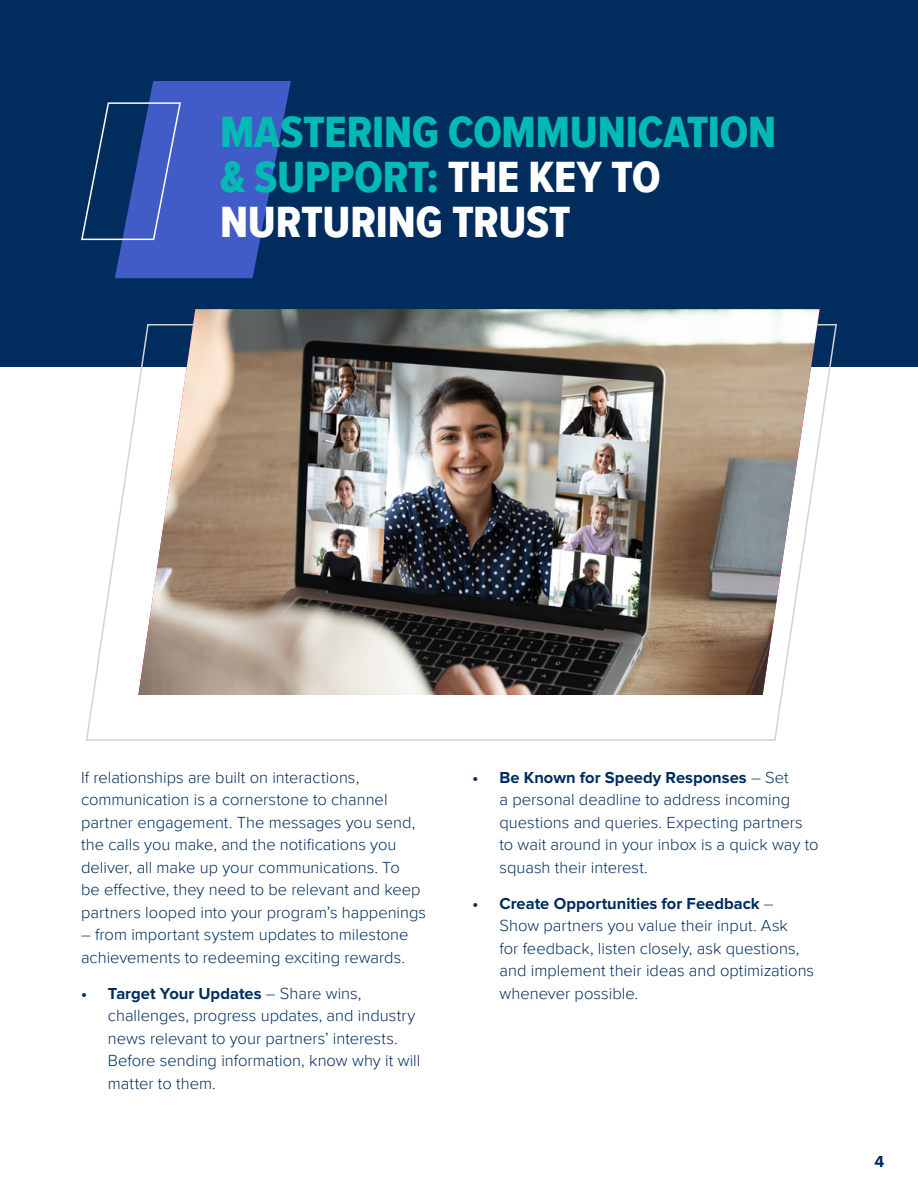
<style>
.page{position:relative;width:918px;height:1188px;background:#fff}
.page>*{position:absolute;margin:0;border:0;box-sizing:border-box;transform-origin:0 0}
.t1{font:45px/45px "Proxima Nova Cond Extrabld";letter-spacing:-.005em;color:#00bab3}
.t2{font:300 16.5px/22.5px "Proxima Nova";color:#002d5d}
.t3{font:700 16.5px "Proxima Nova";color:#002d5d}
.s1{color:#fff}
.s2{font-weight:700}
</style>
<div class="page">
<div style="left:0;top:0;width:918px;height:366px;background:#002d5d"></div>
<svg style="left:81px;top:81px;width:210px;height:197px"></svg>
<svg style="left:85px;top:324px;width:753px;height:417px"></svg>
<img style="left:138px;top:309px;width:682px;height:386px">
<h1 class="t1" style="left:220px;top:109px;width:558px">MASTERING COMMUNICATION &amp; SUPPORT: <span class="s1">THE KEY TO<br>NURTURING TRUST</span></h1>
<p class="t2" style="left:81px;top:765px;width:347px">If relationships are built on interactions, communication is a cornerstone to channel partner engagement. The messages you send, the calls you make, and the notifications you deliver, all make up your communications. To<br>be effective, they need to be relevant and keep partners looped into your program’s happenings</p>
<p class="t2" style="left:81px;top:922px;width:329px">– from important system updates to milestone achievements to redeeming exciting rewards.</p>
<p class="t2" style="left:108px;top:981px;width:314px;text-indent:-27px"><span class="s2">• Target Your Updates</span> – Share wins, challenges, progress updates, and industry news relevant to your partners’ interests.<br>Before sending information, know why it will matter to them.</p>
<p class="t2" style="left:499px;top:765px;width:321px;text-indent:-27px"><span class="s2">• Be Known for Speedy Responses</span> – Set<br>a personal deadline to address incoming questions and queries. Expecting partners to wait around in your inbox is a quick way to squash their interest.</p>
<p class="t2" style="left:499px;top:891px;width:316px;text-indent:-27px"><span class="s2">• Create Opportunities for Feedback</span> – Show partners you value their input. Ask<br>for feedback, listen closely, ask questions, and implement their ideas and optimizations whenever possible.</p>
<p class="t3" style="left:874px;top:1152px;width:11px">4</p>
</div>
